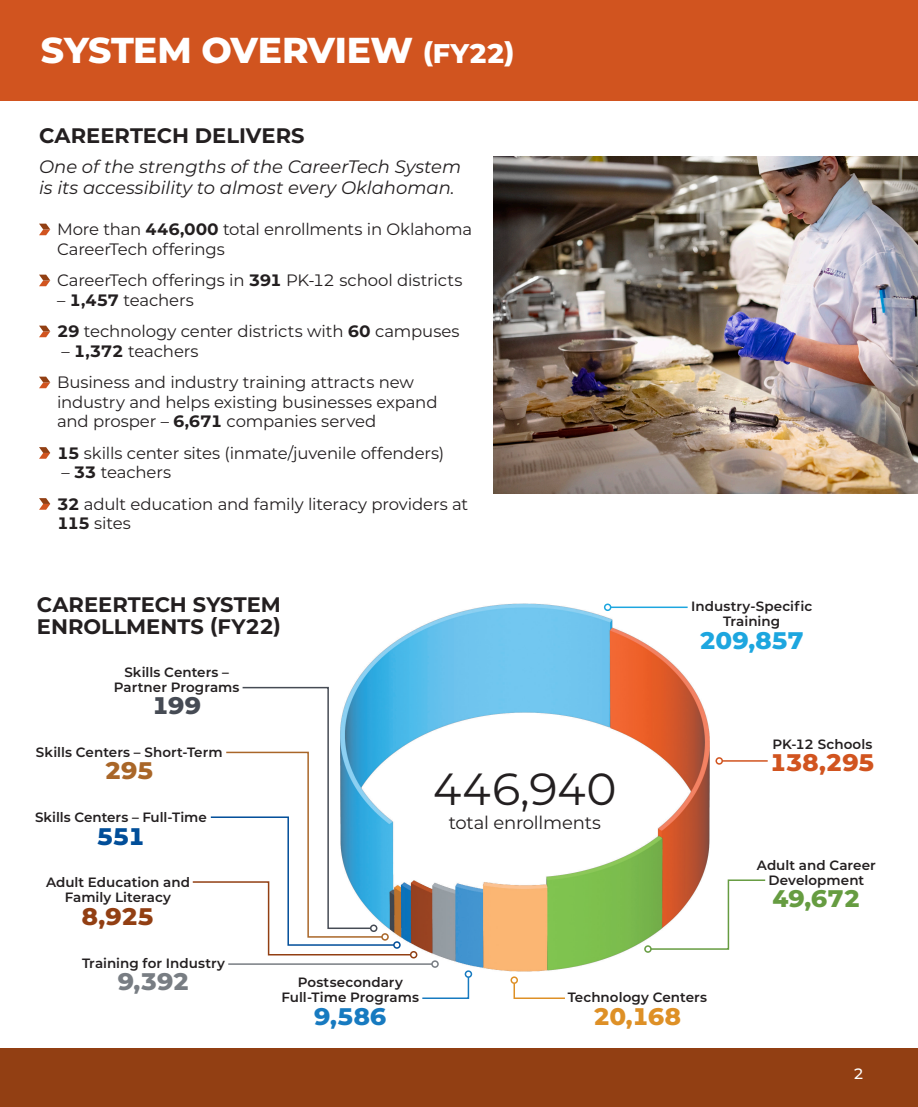
<style>
.page{position:relative;width:918px;height:1107px;background:#fff}
.page>*{position:absolute;margin:0;border:0;box-sizing:border-box;transform-origin:0 0}
.t1{font:45px "Montserrat";letter-spacing:-.05em;color:#231f20}
.t2{font:800 36px "Montserrat";letter-spacing:-.005em;color:#fff}
.t3{font:800 24px "Montserrat";letter-spacing:-.025em;color:#d1541f}
.t4{font:800 24px "Montserrat";letter-spacing:-.025em;color:#1da6df}
.t5{font:800 24px "Montserrat";color:#669c41}
.t6{font:800 24px "Montserrat";color:#de9026}
.t7{font:800 24px "Montserrat";color:#177ac0}
.t8{font:800 24px "Montserrat";color:#923f13}
.t9{font:800 24px "Montserrat";color:#787d83}
.t10{font:800 24px "Montserrat";color:#014e99}
.t11{font:800 24px "Montserrat";color:#a96628}
.t12{font:800 24px "Montserrat";color:#464b54}
.t13{font:700 21px/22.5px "Montserrat";color:#231f20}
.t14{font:italic 18px/21px "Montserrat";color:#231f20}
.t15{font:18px "Montserrat";letter-spacing:-.01em;color:#231f20}
.t16{font:16.5px/19.5px "Montserrat";letter-spacing:-.01em;color:#231f20}
.t17{font:500 15px "Montserrat";color:#fff}
.t18{font:600 13.5px/15px "Montserrat";letter-spacing:.005em;color:#231f20;text-align:center}
.s1{font-size:27px}
.s2{font-weight:700}
</style>
<div class="page">
<img style="left:353px;top:604px;width:356px;height:367px">
<div style="left:0;top:1048px;width:918px;height:59px;background:#923f13"></div>
<svg style="left:39px;top:224px;width:11px;height:11px"></svg>
<svg style="left:39px;top:275px;width:11px;height:11px"></svg>
<svg style="left:39px;top:326px;width:11px;height:11px"></svg>
<svg style="left:39px;top:377px;width:11px;height:11px"></svg>
<svg style="left:39px;top:447px;width:11px;height:12px"></svg>
<svg style="left:39px;top:498px;width:11px;height:12px"></svg>
<div style="left:0;top:0;width:918px;height:101px;background:#d1541f"></div>
<hr style="left:722px;top:760px;width:46px;height:2px;background:#d1541f">
<div style="left:716px;top:757px;width:7px;height:8px;border:2px solid #d1541f;border-radius:50%"></div>
<hr style="left:228px;top:963px;width:204px;height:2px;background:#787d83">
<div style="left:431px;top:960px;width:8px;height:8px;border:2px solid #787d83;border-radius:50%"></div>
<svg style="left:192px;top:686px;width:220px;height:270px"></svg>
<div style="left:410px;top:951px;width:7px;height:7px;border:2px solid #923f13;border-radius:50%"></div>
<svg style="left:649px;top:879px;width:117px;height:72px"></svg>
<div style="left:644px;top:945px;width:8px;height:8px;border:2px solid #669c41;border-radius:50%"></div>
<svg style="left:513px;top:982px;width:52px;height:17px"></svg>
<div style="left:511px;top:976px;width:7px;height:8px;border:2px solid #de9026;border-radius:50%"></div>
<svg style="left:422px;top:976px;width:48px;height:23px"></svg>
<div style="left:465px;top:970px;width:7px;height:8px;border:2px solid #177ac0;border-radius:50%"></div>
<hr style="left:611px;top:607px;width:77px;height:1px;background:#1da6df">
<div style="left:604px;top:604px;width:7px;height:7px;border:2px solid #1da6df;border-radius:50%"></div>
<img style="left:493px;top:156px;width:425px;height:338px">
<p class="t2" style="left:41px;top:24px;width:475px">SYSTEM OVERVIEW <span class="s1">(FY22)</span></p>
<p class="t13" style="left:39px;top:123px;width:267px">CAREERTECH DELIVERS</p>
<p class="t14" style="left:39px;top:155px;width:424px">One of the strengths of the CareerTech System is its accessibility to almost every Oklahoman.</p>
<p class="t16" style="left:57px;top:219px;width:417px">More than <span class="s2">446,000</span> total enrollments in Oklahoma<br>CareerTech offerings</p>
<p class="t16" style="left:57px;top:270px;width:407px">CareerTech offerings in <span class="s2">391</span> PK-12 school districts</p>
<p class="t16" style="left:57px;top:290px;width:138px">– <span class="s2">1,457</span> teachers</p>
<p class="t16" style="left:57px;top:321px;width:404px"><span class="s2">29</span> technology center districts with <span class="s2">60</span> campuses</p>
<p class="t16" style="left:61px;top:341px;width:139px">– <span class="s2">1,372</span> teachers</p>
<p class="t16" style="left:57px;top:372px;width:382px">Business and industry training attracts new industry and helps existing businesses expand and prosper – <span class="s2">6,671</span> companies served</p>
<p class="t16" style="left:57px;top:443px;width:389px"><span class="s2">15</span> skills center sites (inmate/juvenile offenders)</p>
<p class="t16" style="left:61px;top:462px;width:111px">– <span class="s2">33</span> teachers</p>
<p class="t16" style="left:57px;top:494px;width:413px"><span class="s2">32</span> adult education and family literacy providers at<br><span class="s2">115</span> sites</p>
<p class="t13" style="left:37px;top:592px;width:246px">CAREERTECH SYSTEM<br>ENROLLMENTS (FY22)</p>
<p class="t18" style="left:124px;top:664px;width:106px">Skills Centers –</p>
<p class="t18" style="left:114px;top:679px;width:127px">Partner Programs</p>
<p class="t12" style="left:152px;top:688px;width:51px">199</p>
<p class="t18" style="left:36px;top:744px;width:188px">Skills Centers – Short-Term</p>
<p class="t11" style="left:105px;top:753px;width:51px">295</p>
<p class="t18" style="left:35px;top:809px;width:173px">Skills Centers – Full-Time</p>
<p class="t10" style="left:97px;top:818px;width:49px">551</p>
<p class="t18" style="left:46px;top:874px;width:145px">Adult Education and<br>Family Literacy</p>
<p class="t8" style="left:82px;top:899px;width:74px">8,925</p>
<p class="t1" style="left:432px;top:758px;width:187px">446,940</p>
<p class="t15" style="left:449px;top:810px;width:154px">total enrollments</p>
<p class="t18" style="left:691px;top:598px;width:123px">Industry-Specific<br>Training</p>
<p class="t4" style="left:700px;top:623px;width:106px">209,857</p>
<p class="t18" style="left:772px;top:736px;width:101px">PK-12 Schools</p>
<p class="t3" style="left:770px;top:745px;width:107px">138,295</p>
<p class="t18" style="left:757px;top:857px;width:121px">Adult and Career</p>
<p class="t18" style="left:769px;top:872px;width:97px">Development</p>
<p class="t5" style="left:772px;top:881px;width:90px">49,672</p>
<p class="t18" style="left:82px;top:955px;width:145px">Training for Industry</p>
<p class="t9" style="left:117px;top:964px;width:74px">9,392</p>
<p class="t18" style="left:298px;top:975px;width:107px">Postsecondary</p>
<p class="t18" style="left:282px;top:990px;width:139px">Full-Time Programs</p>
<p class="t7" style="left:314px;top:999px;width:74px">9,586</p>
<p class="t18" style="left:568px;top:990px;width:141px">Technology Centers</p>
<p class="t6" style="left:593px;top:999px;width:89px">20,168</p>
<p class="t17" style="left:854px;top:1063px;width:12px">2</p>
</div>
